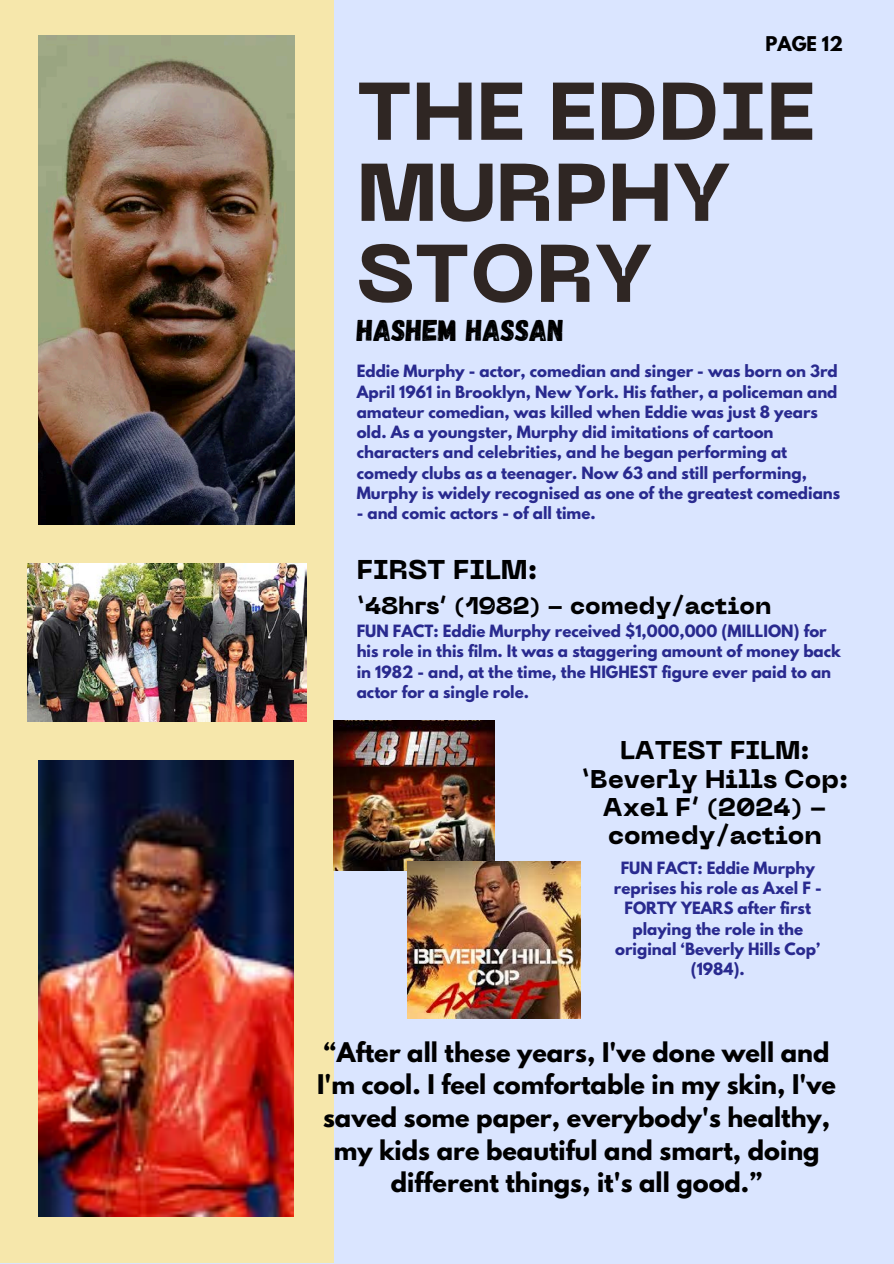
<style>
.page{position:relative;width:894px;height:1264px;background:#fff}
.page>*{position:absolute;margin:0;border:0;box-sizing:border-box;transform-origin:0 0}
.t1{font:800 81.15px/81px "PP Neue Machina";color:#2f2623}
.t2{font:30px "Gagalin";color:#000}
.t3{font:800 27px "PP Neue Machina";color:#000}
.t4{font:800 25.5px/28.2px "PP Neue Machina";color:#000;text-align:center}
.t5{font:700 24px/32.7px "League Spartan";color:#000;text-align:center}
.t6{font:800 24px "PP Neue Machina";color:#000}
.t7{font:700 18px "League Spartan";color:#000}
.t8{font:700 15px/20.2px "League Spartan";color:#292a8f}
</style>
<div class="page">
<div style="left:0;top:0;width:893px;height:1263px;background:#dae5ff"></div>
<div style="left:0;top:0;width:333px;height:592px;background:#f6e7ab"></div>
<img style="left:39px;top:36px;width:255px;height:488px">
<div style="left:0;top:545px;width:333px;height:592px;background:#f6e7ab"></div>
<div style="left:0;top:671px;width:333px;height:591px;background:#f6e7ab"></div>
<img style="left:39px;top:760px;width:254px;height:455px">
<img style="left:27px;top:563px;width:279px;height:158px">
<img style="left:333px;top:721px;width:161px;height:149px">
<img style="left:407px;top:861px;width:173px;height:157px">
<h2 class="t7" style="left:765px;top:34px;width:79px">PAGE 12</h2>
<h1 class="t1" style="left:356px;top:79px;width:460px">THE EDDIE<br>MURPHY<br>STORY</h1>
<p class="t2" style="left:356px;top:311px;width:209px">HASHEM HASSAN</p>
<p class="t8" style="left:356px;top:363px;width:485px">Eddie Murphy - actor, comedian and singer - was born on 3rd April 1961 in Brooklyn, New York. His father, a policeman and amateur comedian, was killed when Eddie was just 8 years old. As a youngster, Murphy did imitations of cartoon characters and celebrities, and he began performing at comedy clubs as a teenager. Now 63 and still performing, Murphy is widely recognised as one of the greatest comedians</p>
<p class="t8" style="left:356px;top:505px;width:240px">- and comic actors - of all time.</p>
<p class="t3" style="left:356px;top:559px;width:182px">FIRST FILM:</p>
<p class="t6" style="left:356px;top:596px;width:416px">‘48hrs’ (1982) - comedy/action</p>
<p class="t8" style="left:356px;top:623px;width:485px">FUN FACT: Eddie Murphy received $1,000,000 (MILLION) for his role in this film. It was a staggering amount of money back in 1982 - and, at the time, the HIGHEST figure ever paid to an actor for a single role.</p>
<p class="t4" style="left:581px;top:739px;width:268px">LATEST FILM: ‘Beverly Hills Cop:<br>Axel F’ (2024) - comedy/action</p>
<p class="t8" style="left:613px;top:859px;width:209px;text-align:center">FUN FACT: Eddie Murphy reprises his role as Axel F -<br>FORTY YEARS after first playing the role in the original ‘Beverly Hills Cop’ (1984).</p>
<h3 class="t5" style="left:317px;top:1038px;width:520px">“After all these years, I've done well and I'm cool. I feel comfortable in my skin, I've saved some paper, everybody's healthy, my kids are beautiful and smart, doing different things, it's all good.”</h3>
</div>
